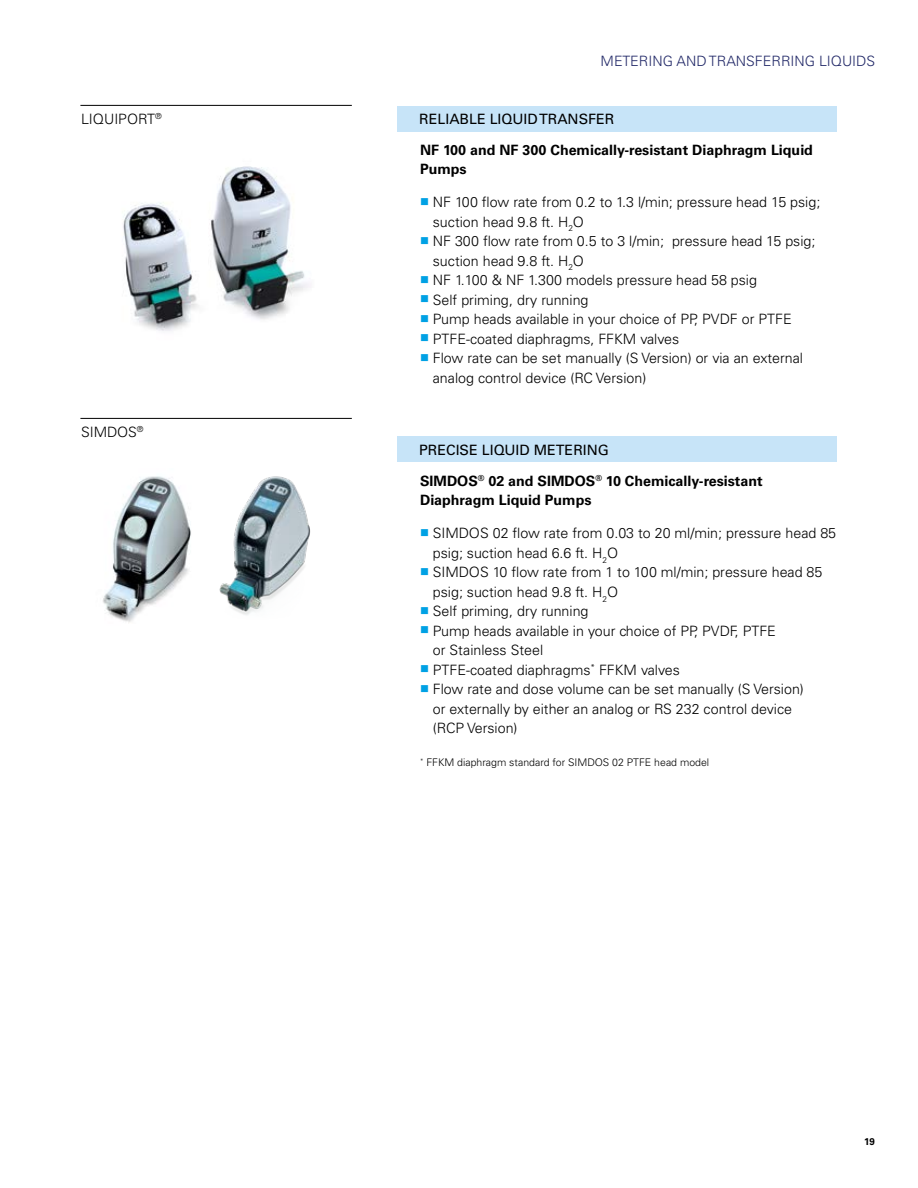
<style>
.page{position:relative;width:918px;height:1188px;background:#fff}
.page>*{position:absolute;margin:0;border:0;box-sizing:border-box;transform-origin:0 0}
.t1{font:300 14.25px/19.5px "Univers LT Std";color:#000}
.t2{font:700 14.25px/19.5px "Univers LT Std";color:#000}
.t3{font:14.25px "Univers LT Std";color:#000}
.t4{font:300 14.25px "Univers LT Std";color:#222968}
.t5{font:300 10.5px "Univers LT Std";color:#000}
.t6{font:700 9.75px "Univers LT Std";color:#000}
.s1{color:#00a1e4}
</style>
<div class="page">
<img style="left:123px;top:166px;width:188px;height:165px">
<img style="left:103px;top:476px;width:88px;height:147px">
<img style="left:219px;top:476px;width:92px;height:139px">
<div style="left:398px;top:437px;width:439px;height:25px;background:#c7e4f8"></div>
<hr style="left:80px;top:105px;width:272px;height:1px;background:#000">
<hr style="left:80px;top:418px;width:272px;height:1px;background:#000">
<div style="left:398px;top:106px;width:439px;height:25px;background:#c7e4f8"></div>
<p class="t1" style="left:81px;top:109px;width:82px">LIQUIPORT<sup>®</sup></p>
<p class="t1" style="left:81px;top:422px;width:64px">SIMDOS<sup>®</sup></p>
<p class="t4" style="left:601px;top:53px;width:276px">METERING AND TRANSFERRING LIQUIDS</p>
<p class="t3" style="left:419px;top:110px;width:197px">RELIABLE LIQUID TRANSFER</p>
<p class="t2" style="left:420px;top:140px;width:394px">NF 100 and NF 300 Chemically-resistant Diaphragm Liquid<br>Pumps</p>
<p class="t1" style="left:433px;top:192px;width:389px;text-indent:-13px"><span class="s1">■</span> NF 100 flow rate from 0.2 to 1.3 l/min; pressure head 15 psig; suction head 9.8 ft. H<sub>2</sub>O</p>
<p class="t1" style="left:433px;top:231px;width:384px;text-indent:-13px"><span class="s1">■</span> NF 300 flow rate from 0.5 to 3 l/min; pressure head 15 psig; suction head 9.8 ft. H<sub>2</sub>O</p>
<p class="t1" style="left:420px;top:270px;width:339px"><span class="s1">■</span> NF 1.100 &amp; NF 1.300 models pressure head 58 psig</p>
<p class="t1" style="left:420px;top:290px;width:170px"><span class="s1">■</span> Self priming, dry running</p>
<p class="t1" style="left:420px;top:309px;width:373px"><span class="s1">■</span> Pump heads available in your choice of PP, PVDF or PTFE</p>
<p class="t1" style="left:420px;top:329px;width:261px"><span class="s1">■</span> PTFE-coated diaphragms, FFKM valves</p>
<p class="t1" style="left:433px;top:348px;width:372px;text-indent:-13px"><span class="s1">■</span> Flow rate can be set manually (S Version) or via an external analog control device (RC Version)</p>
<p class="t3" style="left:419px;top:441px;width:191px">PRECISE LIQUID METERING</p>
<p class="t2" style="left:420px;top:471px;width:344px">SIMDOS<sup>®</sup> 02 and SIMDOS<sup>®</sup> 10 Chemically-resistant<br>Diaphragm Liquid Pumps</p>
<p class="t1" style="left:433px;top:524px;width:405px;text-indent:-13px"><span class="s1">■</span> SIMDOS 02 flow rate from 0.03 to 20 ml/min; pressure head 85 psig; suction head 6.6 ft. H<sub>2</sub>O</p>
<p class="t1" style="left:433px;top:563px;width:391px;text-indent:-13px"><span class="s1">■</span> SIMDOS 10 flow rate from 1 to 100 ml/min; pressure head 85 psig; suction head 9.8 ft. H<sub>2</sub>O</p>
<p class="t1" style="left:420px;top:602px;width:170px"><span class="s1">■</span> Self priming, dry running</p>
<p class="t1" style="left:433px;top:621px;width:345px;text-indent:-13px"><span class="s1">■</span> Pump heads available in your choice of PP, PVDF, PTFE or Stainless Steel</p>
<p class="t1" style="left:420px;top:660px;width:261px"><span class="s1">■</span> PTFE-coated diaphragms<sup>*</sup> FFKM valves</p>
<p class="t1" style="left:433px;top:680px;width:373px;text-indent:-13px"><span class="s1">■</span> Flow rate and dose volume can be set manually (S Version) or externally by either an analog or RS 232 control device (RCP Version)</p>
<p class="t5" style="left:420px;top:756px;width:291px"><sup>*</sup> FFKM diaphragm standard for SIMDOS 02 PTFE head model</p>
<p class="t6" style="left:864px;top:1136px;width:12px">19</p>
</div>
